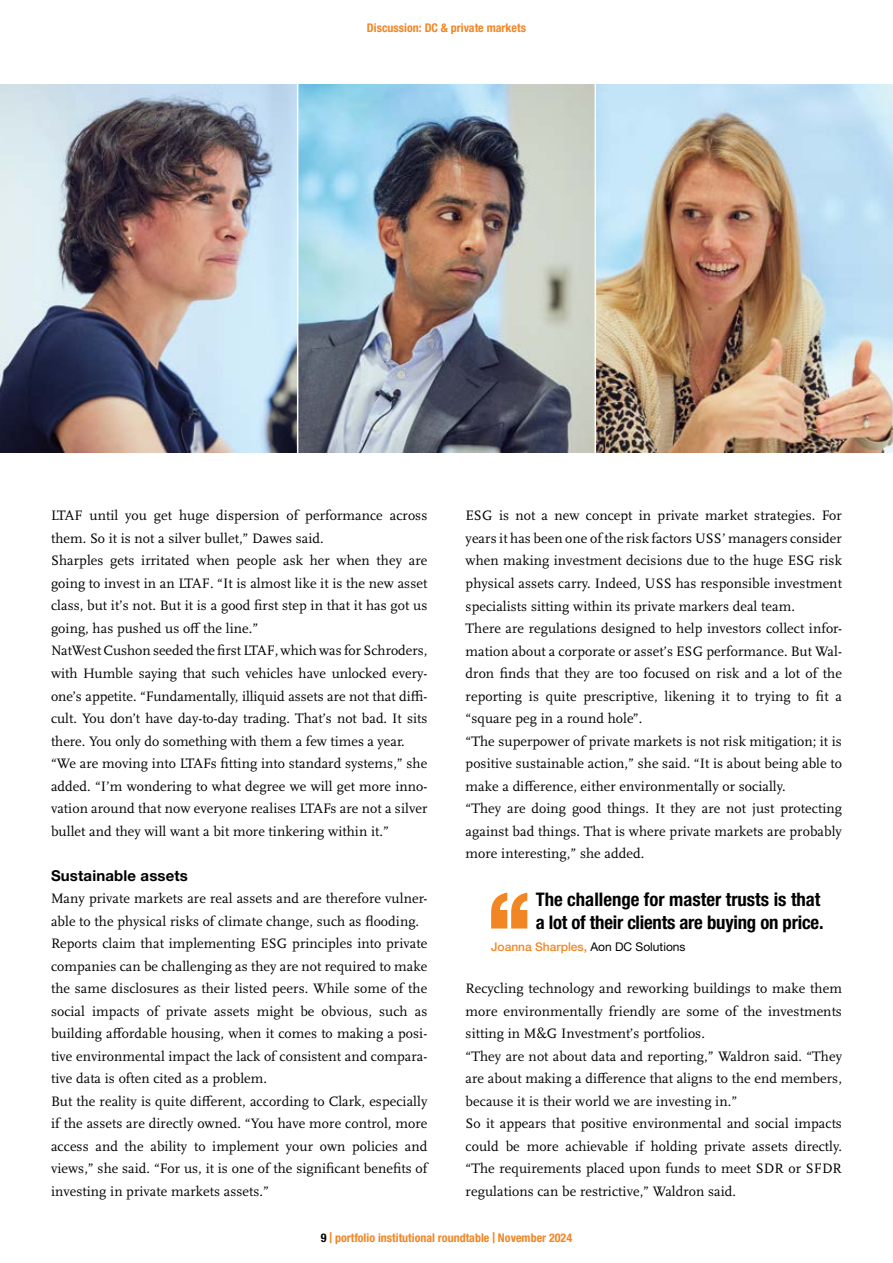
<style>
.page{position:relative;width:893px;height:1263px;background:#fff}
.page>*{position:absolute;margin:0;border:0;box-sizing:border-box;transform-origin:0 0}
.t1{font:700 condensed 18.75px/22.5px "Helvetica Neue LT Pro";color:#000}
.t2{font:700 15px "Helvetica Neue LT Pro";letter-spacing:.01em;color:#000}
.t3{font:14.25px/22.5px "Scala OT";letter-spacing:.005em;color:#000}
.t4{font:700 condensed 12px "Helvetica Neue LT Pro";color:#f28625}
.t5{font:500 12px "Helvetica Neue LT Pro";color:#f28625}
.s1{font-weight:400;color:#000}
.s2{color:#000}
.s3{font-size:15px}
</style>
<div class="page">
<svg style="left:491px;top:892px;width:36px;height:36px"></svg>
<img style="left:298px;top:85px;width:297px;height:368px">
<img style="left:596px;top:85px;width:297px;height:368px">
<img style="left:0;top:85px;width:297px;height:368px">
<p class="t4" style="left:367px;top:20px;width:160px">Discussion: DC &amp; private markets</p>
<p class="t3" style="left:51px;top:505px;width:378px">LTAF until you get huge dispersion of performance across them. So it is not a silver bullet,” Dawes said.<br>Sharples gets irritated when people ask her when they are going to invest in an LTAF. “It is almost like it is the new asset class, but it’s not. But it is a good first step in that it has got us going, has pushed us off the line.”<br>NatWest Cushon seeded the first LTAF, which was for Schroders, with Humble saying that such vehicles have unlocked every&shy;one’s appetite. “Fundamentally, illiquid assets are not that diffi&shy;cult. You don’t have day-to-day trading. That’s not bad. It sits there. You only do something with them a few times a year. “We are moving into LTAFs fitting into standard systems,” she added. “I’m wondering to what degree we will get more inno&shy;vation around that now everyone realises LTAFs are not a silver bullet and they will want a bit more tinkering within it.”</p>
<p class="t2" style="left:51px;top:866px;width:138px">Sustainable assets</p>
<p class="t3" style="left:51px;top:887px;width:378px">Many private markets are real assets and are therefore vulner&shy;able to the physical risks of climate change, such as flooding.<br>Reports claim that implementing ESG principles into private companies can be challenging as they are not required to make the same disclosures as their listed peers. While some of the social impacts of private assets might be obvious, such as building affordable housing, when it comes to making a posi&shy;tive environmental impact the lack of consistent and compara&shy;tive data is often cited as a problem.<br>But the reality is quite different, according to Clark, especially if the assets are directly owned. “You have more control, more access and the ability to implement your own policies and views,” she said. “For us, it is one of the significant benefits of investing in private markets assets.”</p>
<p class="t3" style="left:466px;top:505px;width:378px">ESG is not a new concept in private market strategies. For years it has been one of the risk factors USS’ managers consider when making investment decisions due to the huge ESG risk physical assets carry. Indeed, USS has responsible investment specialists sitting within its private markers deal team.<br>There are regulations designed to help investors collect infor&shy;mation about a corporate or asset’s ESG performance. But Wal&shy;dron finds that they are too focused on risk and a lot of the reporting is quite prescriptive, likening it to trying to fit a “square peg in a round hole”.<br>“The superpower of private markets is not risk mitigation; it is positive sustainable action,” she said. “It is about being able to make a difference, either environmentally or socially.<br>“They are doing good things. It they are not just protecting against bad things. That is where private markets are probably more interesting,” she added.</p>
<h1 class="t1" style="left:536px;top:888px;width:289px">The challenge for master trusts is that a lot of their clients are buying on price.</h1>
<p class="t5" style="left:491px;top:939px;width:196px">Joanna Sharples, <span class="s1">Aon DC Solutions</span></p>
<p class="t3" style="left:466px;top:977px;width:378px">Recycling technology and reworking buildings to make them more environmentally friendly are some of the investments sitting in M&amp;G Investment’s portfolios.<br>“They are not about data and reporting,” Waldron said. “They are about making a difference that aligns to the end members, because it is their world we are investing in.”<br>So it appears that positive environmental and social impacts could be more achievable if holding private assets directly. “The requirements placed upon funds to meet SDR or SFDR regulations can be restrictive,” Waldron said.</p>
<p class="t4" style="left:321px;top:1230px;width:253px"><span class="s2">9</span> <span class="s3">|</span> portfolio institutional roundtable <span class="s3">|</span> November 2024</p>
</div>
